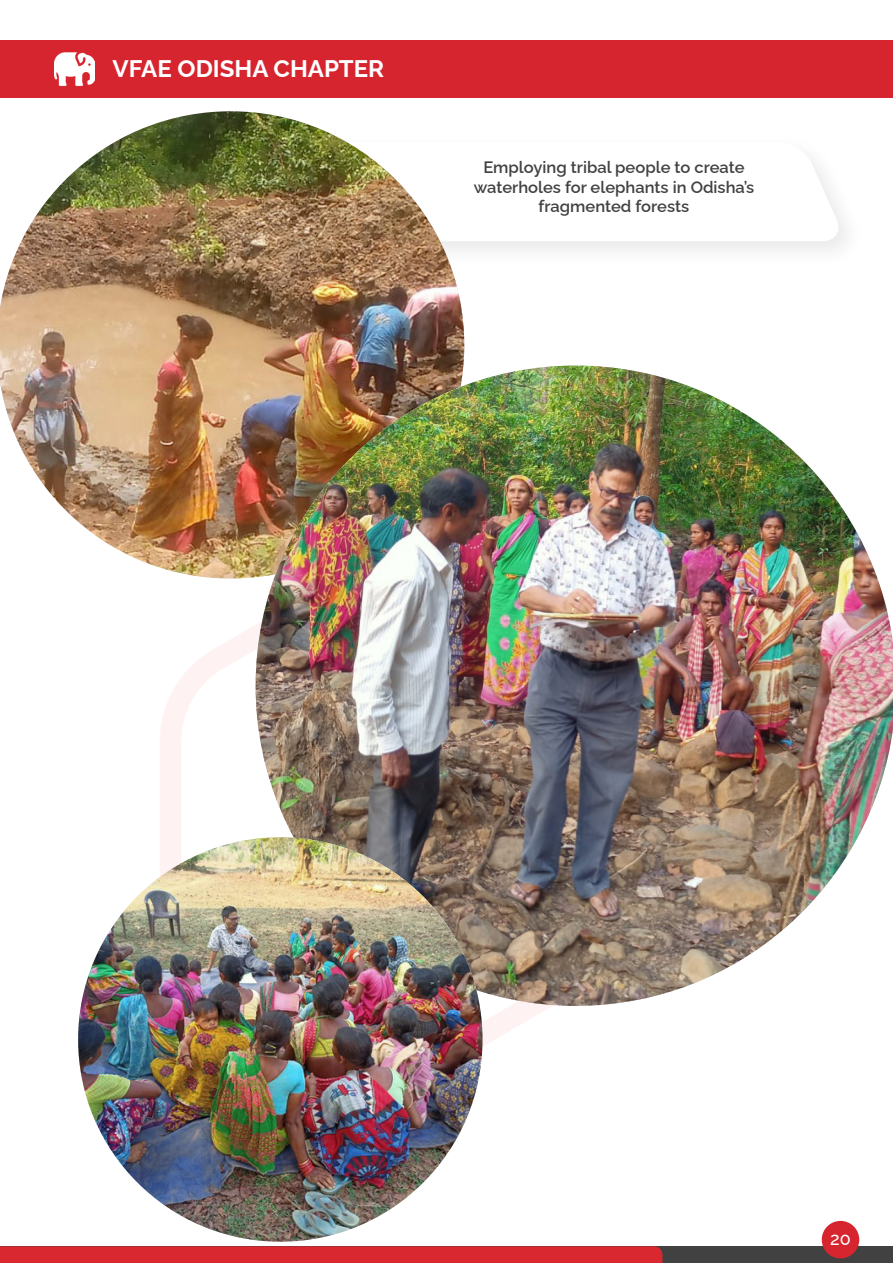
<style>
.page{position:relative;width:893px;height:1263px;background:#fff}
.page>*{position:absolute;margin:0;border:0;box-sizing:border-box;transform-origin:0 0}
.t1{font:700 24px "Raleway";color:#fff}
.t2{font:500 18px "Raleway";color:#fff}
.t3{font:600 16.5px/19.8px "Raleway";color:#414142;text-align:center}
</style>
<div class="page">
<div style="left:0;top:40px;width:893px;height:58px;background:#d6252f"></div>
<img style="left:54px;top:52px;width:41px;height:34px">
<div style="left:253px;top:133px;width:612px;height:136px;background:#231f20;opacity:.1"></div>
<svg style="left:464px;top:142px;width:378px;height:99px"></svg>
<svg style="left:160px;top:578px;width:391px;height:501px"></svg>
<img style="left:0;top:111px;width:464px;height:467px">
<img style="left:256px;top:366px;width:637px;height:640px">
<img style="left:78px;top:837px;width:404px;height:405px;border-radius:202px">
<div style="left:0;top:1246px;width:893px;height:17px;background:#414141"></div>
<div style="left:0;top:1246px;width:662px;height:17px;background:#d92830"></div>
<div style="left:822px;top:1221px;width:37px;height:37px;background:#d6252f;border-radius:50%"></div>
<h1 class="t1" style="left:112px;top:50px;width:273px">VFAE ODISHA CHAPTER</h1>
<p class="t3" style="left:474px;top:155px;width:282px">Employing tribal people to create waterholes for elephants in Odisha’s fragmented forests</p>
<p class="t2" style="left:830px;top:1224px;width:22px">20</p>
</div>
